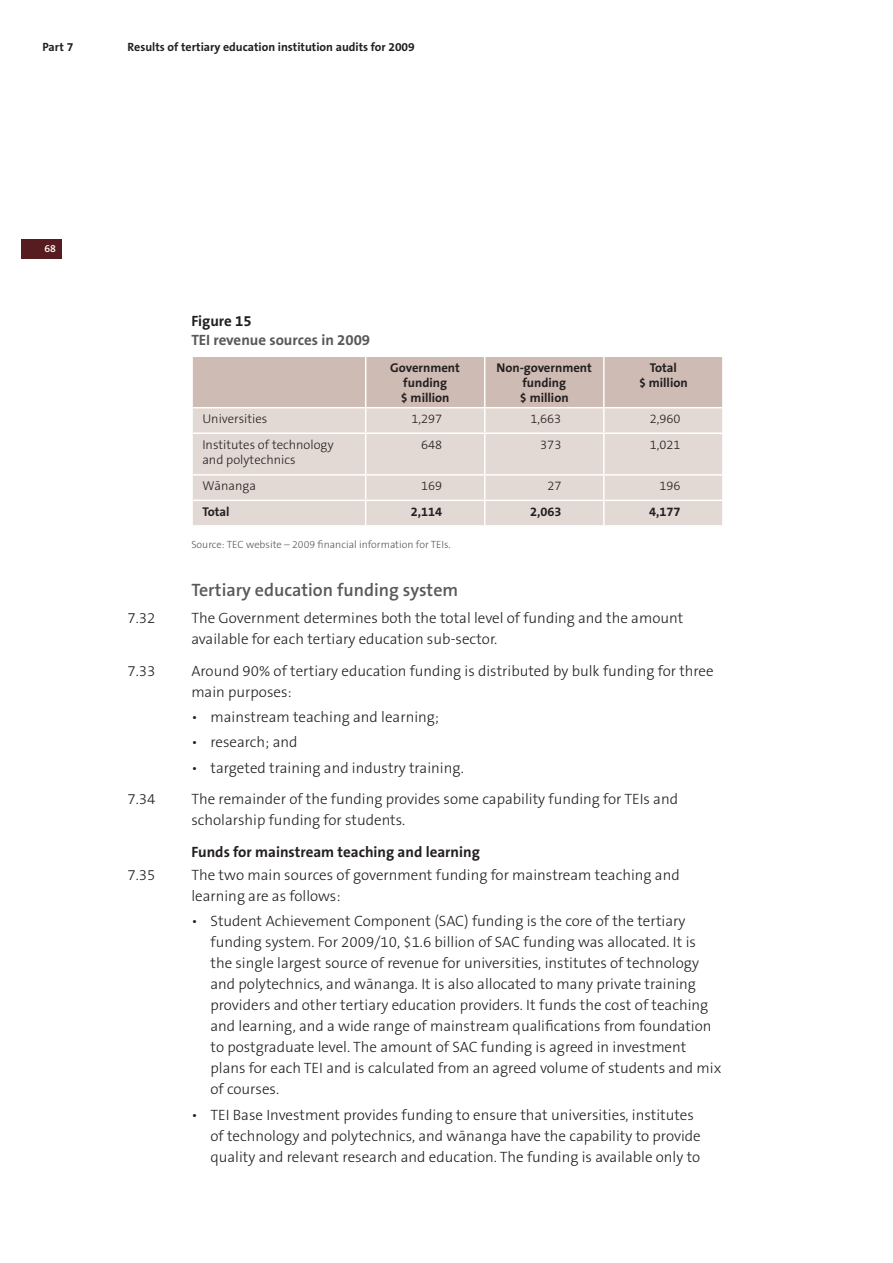
<style>
.page{position:relative;width:893px;height:1263px;background:#fff}
.page>*{position:absolute;margin:0;border:0;box-sizing:border-box;transform-origin:0 0}
.t1{font:600 18px "The Sans OT6";color:#58595b}
.t2{font:300 15px/21px "The Sans OT3";color:#231f20}
.t3{font:700 15px "The Sans OT7";color:#231f20}
.t4{font:700 15px "The Sans OT7";color:#58595b}
.t5{font:300 12.75px/15px "The Sans OT3";color:#231f20}
.t6{font:700 12.75px/15px "The Sans OT7";color:#231f20;text-align:center}
.t7{font:700 12px "The Sans OT7";color:#231f20}
.t8{font:300 10.5px "The Sans OT3";color:#58595b}
.t9{font:600 10.5px "The Sans OT6";color:#fff}
</style>
<div class="page">
<div style="left:21px;top:239px;width:41px;height:19px;background:#571c1f"></div>
<div style="left:193px;top:434px;width:529px;height:91px;background:#e2d8d4"></div>
<svg style="left:193px;top:357px;width:529px;height:75px;background:#d4c5bf"></svg>
<hr style="left:365px;top:434px;width:1px;height:40px;background:#fff">
<hr style="left:484px;top:434px;width:1px;height:40px;background:#fff">
<hr style="left:603px;top:434px;width:1px;height:40px;background:#fff">
<hr style="left:191px;top:474px;width:175px;height:2px;background:#fff">
<hr style="left:366px;top:474px;width:119px;height:2px;background:#fff">
<hr style="left:485px;top:474px;width:119px;height:2px;background:#fff">
<hr style="left:604px;top:474px;width:120px;height:2px;background:#fff">
<hr style="left:191px;top:500px;width:175px;height:1px;background:#fff">
<hr style="left:366px;top:500px;width:119px;height:1px;background:#fff">
<svg style="left:365px;top:476px;width:1px;height:49px"></svg>
<hr style="left:485px;top:500px;width:119px;height:1px;background:#fff">
<svg style="left:484px;top:476px;width:1px;height:49px"></svg>
<hr style="left:604px;top:500px;width:120px;height:1px;background:#fff">
<svg style="left:603px;top:476px;width:1px;height:49px"></svg>
<hr style="left:191px;top:407px;width:175px;height:1px;background:#fff">
<hr style="left:366px;top:407px;width:358px;height:1px;background:#fff">
<p class="t7" style="left:42px;top:42px;width:32px">Part 7</p>
<p class="t7" style="left:128px;top:42px;width:289px">Results of tertiary education institution audits for 2009</p>
<p class="t9" style="left:44px;top:244px;width:13px">68</p>
<p class="t3" style="left:191px;top:315px;width:62px">Figure 15</p>
<p class="t4" style="left:191px;top:334px;width:180px">TEI revenue sources in 2009</p>
<p class="t6" style="left:390px;top:361px;width:71px">Government funding<br>$ million</p>
<p class="t6" style="left:496px;top:361px;width:97px">Non-government funding<br>$ million</p>
<p class="t6" style="left:639px;top:361px;width:50px">Total<br>$ million</p>
<p class="t5" style="left:202px;top:413px;width:66px">Universities</p>
<p class="t5" style="left:411px;top:413px;width:32px">1,297</p>
<p class="t5" style="left:531px;top:413px;width:32px">1,663</p>
<p class="t5" style="left:650px;top:413px;width:32px">2,960</p>
<p class="t5" style="left:202px;top:438px;width:133px">Institutes of technology and polytechnics</p>
<p class="t5" style="left:421px;top:438px;width:23px">648</p>
<p class="t5" style="left:540px;top:438px;width:23px">373</p>
<p class="t5" style="left:650px;top:438px;width:32px">1,021</p>
<p class="t5" style="left:202px;top:480px;width:55px">Wānanga</p>
<p class="t5" style="left:421px;top:480px;width:23px">169</p>
<p class="t5" style="left:547px;top:480px;width:16px">27</p>
<p class="t5" style="left:659px;top:480px;width:23px">196</p>
<p class="t6" style="left:202px;top:505px;width:29px">Total</p>
<p class="t6" style="left:411px;top:505px;width:33px">2,114</p>
<p class="t6" style="left:530px;top:505px;width:33px">2,063</p>
<p class="t6" style="left:649px;top:505px;width:33px">4,177</p>
<p class="t8" style="left:191px;top:540px;width:261px">Source: TEC website – 2009 financial information for TEIs.</p>
<p class="t1" style="left:191px;top:583px;width:268px">Tertiary education funding system</p>
<p class="t2" style="left:128px;top:609px;width:29px">7.32</p>
<p class="t2" style="left:191px;top:609px;width:493px">The Government determines both the total level of funding and the amount available for each tertiary education sub-sector.</p>
<p class="t2" style="left:128px;top:662px;width:29px">7.33</p>
<p class="t2" style="left:191px;top:662px;width:524px">Around 90% of tertiary education funding is distributed by bulk funding for three main purposes:</p>
<p class="t2" style="left:191px;top:708px;width:249px">• mainstream teaching and learning;</p>
<p class="t2" style="left:191px;top:733px;width:108px">• research; and</p>
<p class="t2" style="left:191px;top:758px;width:274px">• targeted training and industry training.</p>
<p class="t2" style="left:128px;top:790px;width:29px">7.34</p>
<p class="t2" style="left:191px;top:790px;width:488px">The remainder of the funding provides some capability funding for TEIs and scholarship funding for students.</p>
<p class="t3" style="left:191px;top:846px;width:290px">Funds for mainstream teaching and learning</p>
<p class="t2" style="left:128px;top:866px;width:29px">7.35</p>
<p class="t2" style="left:191px;top:866px;width:490px">The two main sources of government funding for mainstream teaching and learning are as follows:</p>
<p class="t2" style="left:210px;top:912px;width:512px;text-indent:-19px">• Student Achievement Component (SAC) funding is the core of the tertiary funding system. For 2009/10, $1.6 billion of SAC funding was allocated. It is the single largest source of revenue for universities, institutes of technology and polytechnics, and wānanga. It is also allocated to many private training providers and other tertiary education providers. It funds the cost of teaching and learning, and a wide range of mainstream qualifications from foundation to postgraduate level. The amount of SAC funding is agreed in investment plans for each TEI and is calculated from an agreed volume of students and mix of courses.</p>
<p class="t2" style="left:210px;top:1105px;width:492px;text-indent:-19px">• TEI Base Investment provides funding to ensure that universities, institutes of technology and polytechnics, and wānanga have the capability to provide quality and relevant research and education. The funding is available only to</p>
</div>
